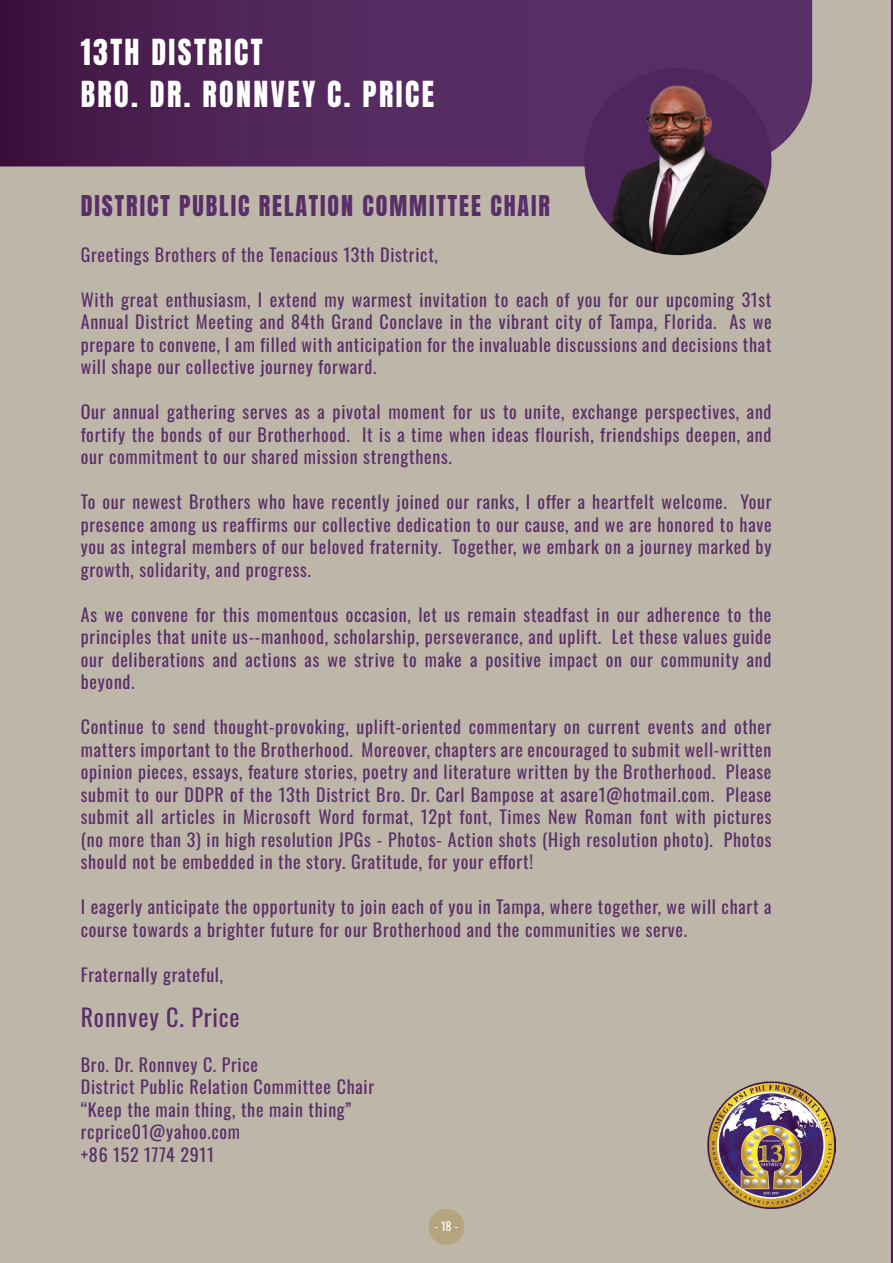
<style>
.page{position:relative;width:893px;height:1263px;background:#bfb6aa}
.page>*{position:absolute;margin:0;border:0;box-sizing:border-box;transform-origin:0 0}
.H_1_White{font:30px "Anton";letter-spacing:.08em;color:#fff}
.H_1_White-2{font:24px "Anton";letter-spacing:.08em;color:#582f67}
.Body_White{font:24px "Oswald";letter-spacing:.04em;color:#582f67}
.Body_White-2{font:18px/22.5px "Oswald";letter-spacing:.04em;color:#582f67;text-align:justify}
.t1{font:12px "Oswald";color:#fff}
</style>
<div class="page">
<svg style="left:0;top:0;width:812px;height:166px;background:#52275b"></svg>
<div style="left:429px;top:1209px;width:35px;height:36px;background:#b4a57f;border-radius:50%"></div>
<img style="left:584px;top:68px;width:187px;height:187px;border-radius:94px">
<img style="left:708px;top:1081px;width:127px;height:128px">
<hr style="left:891px;top:0;width:2px;height:1263px;background:#5d0e62">
<p class="H_1_White" style="left:81px;top:37px;width:183px">13TH DISTRICT</p>
<p class="H_1_White" style="left:81px;top:79px;width:355px">BRO. DR. RONNVEY C. PRICE</p>
<p class="H_1_White-2" style="left:81px;top:194px;width:471px">DISTRICT PUBLIC RELATION COMMITTEE CHAIR</p>
<p class="Body_White-2" style="left:81px;top:241px;width:359px">Greetings Brothers of the Tenacious 13th District,</p>
<p class="Body_White-2" style="left:81px;top:286px;width:692px">With great enthusiasm, I extend my warmest invitation to each of you for our upcoming 31st Annual District Meeting and 84th Grand Conclave in the vibrant city of Tampa, Florida. As we prepare to convene, I am filled with anticipation for the invaluable discussions and decisions that will shape our collective journey forward.</p>
<p class="Body_White-2" style="left:81px;top:399px;width:692px">Our annual gathering serves as a pivotal moment for us to unite, exchange perspectives, and fortify the bonds of our Brotherhood. It is a time when ideas flourish, friendships deepen, and our commitment to our shared mission strengthens.</p>
<p class="Body_White-2" style="left:81px;top:489px;width:692px">To our newest Brothers who have recently joined our ranks, I offer a heartfelt welcome. Your presence among us reaffirms our collective dedication to our cause, and we are honored to have you as integral members of our beloved fraternity. Together, we embark on a journey marked by growth, solidarity, and progress.</p>
<p class="Body_White-2" style="left:81px;top:601px;width:692px">As we convene for this momentous occasion, let us remain steadfast in our adherence to the principles that unite us--manhood, scholarship, perseverance, and uplift. Let these values guide our deliberations and actions as we strive to make a positive impact on our community and beyond.</p>
<p class="Body_White-2" style="left:81px;top:714px;width:692px">Continue to send thought-provoking, uplift-oriented commentary on current events and other matters important to the Brotherhood. Moreover, chapters are encouraged to submit well-written opinion pieces, essays, feature stories, poetry and literature written by the Brotherhood. Please submit to our DDPR of the 13th District Bro. Dr. Carl Bampose at asare1@hotmail.com. Please submit all articles in Microsoft Word format, 12pt font, Times New Roman font with pictures (no more than 3) in high resolution JPGs - Photos- Action shots (High resolution photo). Photos should not be embedded in the story. Gratitude, for your effort!</p>
<p class="Body_White-2" style="left:81px;top:894px;width:692px">I eagerly anticipate the opportunity to join each of you in Tampa, where together, we will chart a course towards a brighter future for our Brotherhood and the communities we serve.</p>
<p class="Body_White-2" style="left:81px;top:961px;width:144px">Fraternally grateful,</p>
<p class="Body_White" style="left:81px;top:996px;width:160px">Ronnvey C. Price</p>
<p class="Body_White-2" style="left:81px;top:1051px;width:179px">Bro. Dr. Ronnvey C. Price</p>
<p class="Body_White-2" style="left:81px;top:1074px;width:295px">District Public Relation Committee Chair</p>
<p class="Body_White-2" style="left:81px;top:1096px;width:272px">“Keep the main thing, the main thing”</p>
<p class="Body_White-2" style="left:81px;top:1119px;width:161px">rcprice01@yahoo.com</p>
<p class="Body_White-2" style="left:81px;top:1141px;width:135px">+86 152 1774 2911</p>
<p class="t1" style="left:435px;top:1215px;width:25px">- 18 -</p>
</div>
